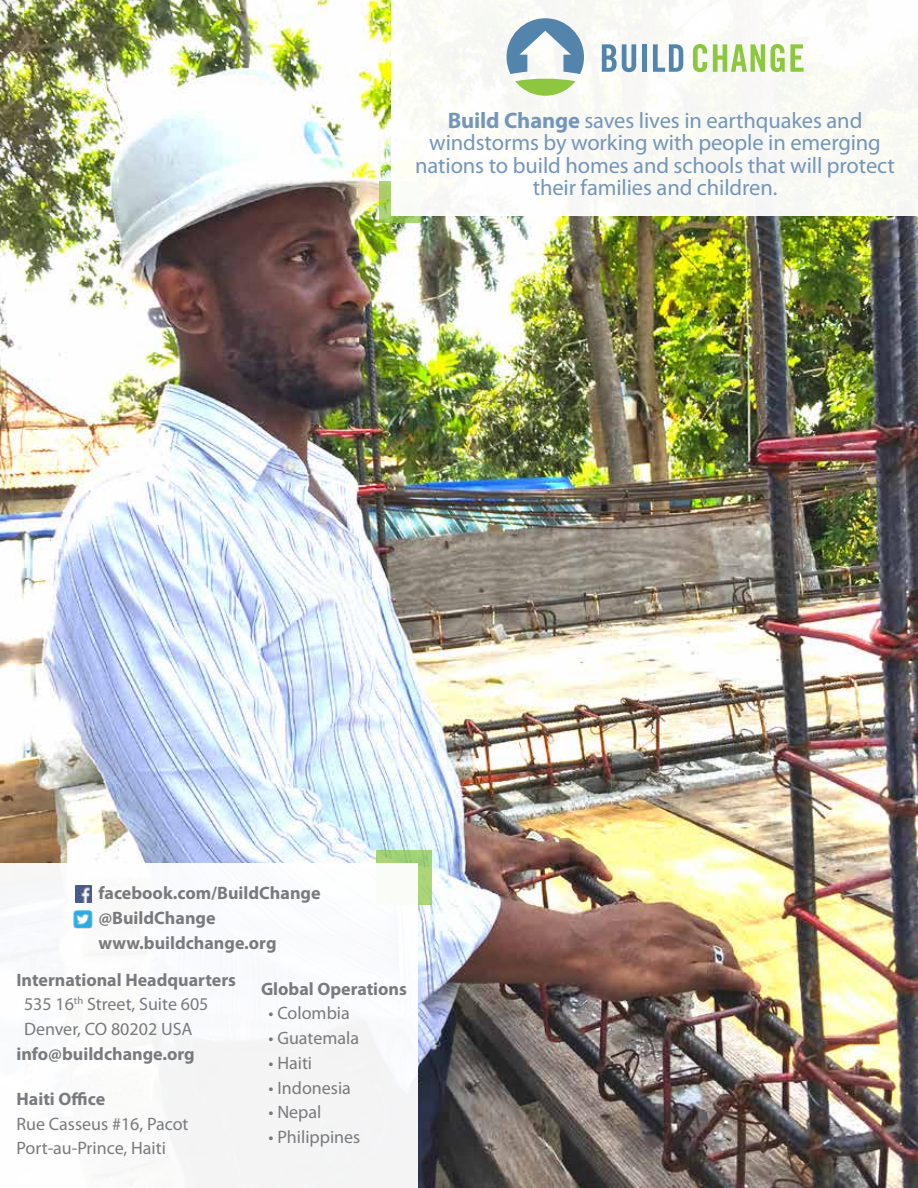
<style>
.page{position:relative;width:918px;height:1188px;background:#fff}
.page>*{position:absolute;margin:0;border:0;box-sizing:border-box;transform-origin:0 0}
.t1{font:22.5px/22.5px "Myriad Pro";letter-spacing:-.005em;color:#7496b8;text-align:center}
.t2{font:18px/24.8px "Myriad Pro";color:#797a7d}
.t3{font:700 18px/24.8px "Myriad Pro";color:#797a7d}
.s1{font-weight:700}
</style>
<div class="page">
<img style="left:0;top:0;width:918px;height:1188px">
<svg style="left:377px;top:851px;width:55px;height:54px"></svg>
<div style="left:0;top:863px;width:418px;height:325px;background:#fff"></div>
<img style="left:75px;top:886px;width:16px;height:16px">
<img style="left:74px;top:910px;width:18px;height:19px">
<svg style="left:380px;top:182px;width:42px;height:41px"></svg>
<div style="left:392px;top:0;width:526px;height:216px;background:#f9faf5"></div>
<svg style="left:507px;top:18px;width:77px;height:78px"></svg>
<svg style="left:602px;top:44px;width:34px;height:28px"></svg>
<div style="left:642px;top:44px;width:5px;height:28px;background:#5384ab"></div>
<svg style="left:653px;top:44px;width:30px;height:28px"></svg>
<svg style="left:693px;top:44px;width:14px;height:28px"></svg>
<svg style="left:713px;top:44px;width:52px;height:28px"></svg>
<svg style="left:771px;top:44px;width:33px;height:28px"></svg>
<p class="t1" style="left:415px;top:109px;width:481px"><span class="s1">Build Change</span> saves lives in earthquakes and windstorms by working with people in emerging nations to build homes and schools that will protect their families and children.</p>
<p class="t3" style="left:98px;top:881px;width:224px">facebook.com/BuildChange @BuildChange www.buildchange.org</p>
<p class="t3" style="left:261px;top:976px;width:147px">Global Operations</p>
<p class="t2" style="left:269px;top:1001px;width:83px">• Colombia</p>
<p class="t2" style="left:269px;top:1026px;width:92px">• Guatemala</p>
<p class="t2" style="left:269px;top:1051px;width:45px">• Haiti</p>
<p class="t2" style="left:269px;top:1076px;width:84px">• Indonesia</p>
<p class="t2" style="left:269px;top:1100px;width:54px">• Nepal</p>
<p class="t2" style="left:269px;top:1125px;width:93px">• Philippines</p>
<p class="t2" style="left:24px;top:967px;width:214px;text-indent:-7px"><span class="s1">International Headquarters<br></span>535 16<sup>th</sup> Street, Suite 605<br>Denver, CO 80202 USA</p>
<p class="t3" style="left:17px;top:1042px;width:180px">info@buildchange.org</p>
<p class="t3" style="left:17px;top:1087px;width:90px">Haiti Office</p>
<p class="t2" style="left:17px;top:1111px;width:174px">Rue Casseus #16, Pacot<br>Port-au-Prince, Haiti</p>
</div>
